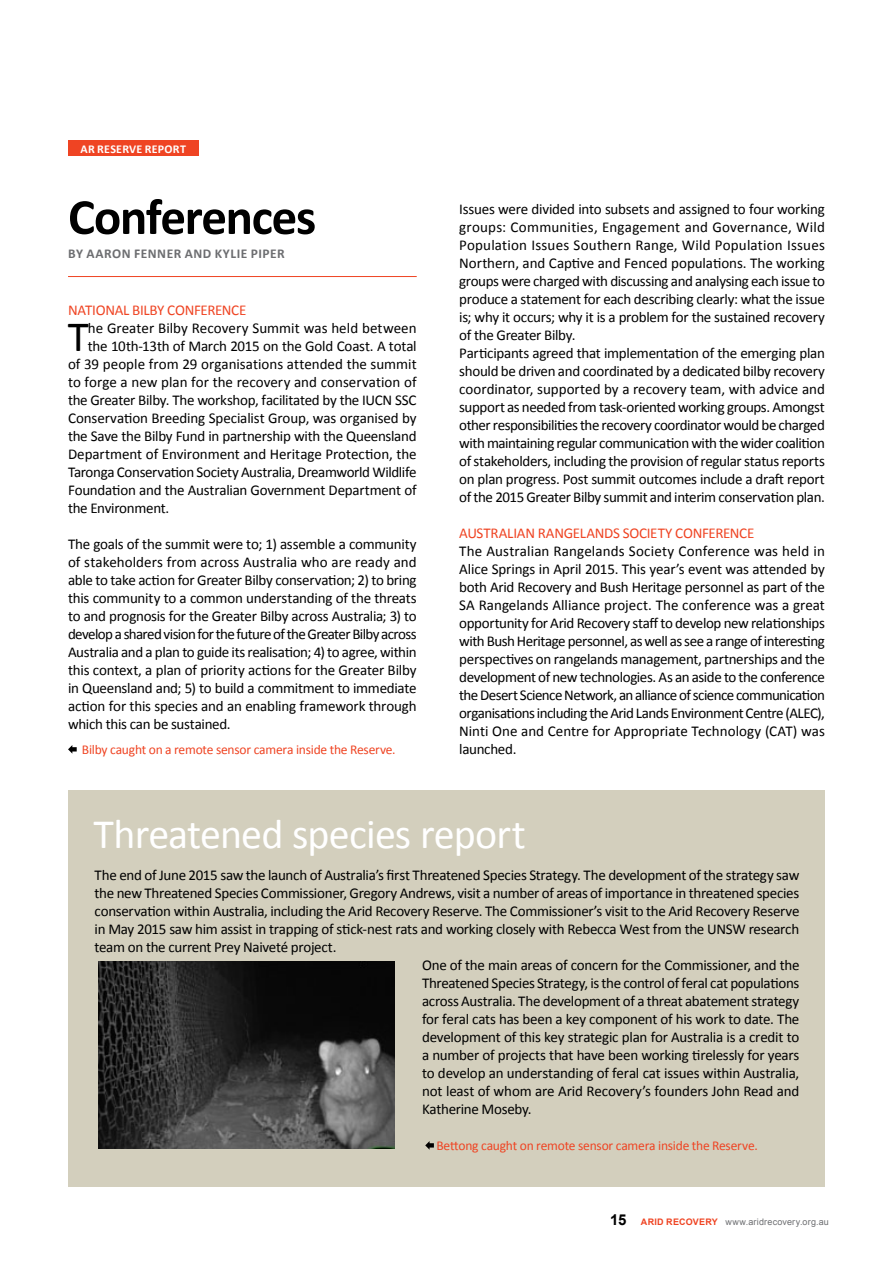
<style>
.page{position:relative;width:893px;height:1263px;background:#fff}
.page>*{position:absolute;margin:0;border:0;box-sizing:border-box;transform-origin:0 0}
.t1{font:700 51px "Calibri";letter-spacing:-.025em;color:#000}
.t2{font:43.35px "Calibri";color:#000}
.t3{font:42px "Calibri";letter-spacing:-.02em;color:#fff}
.t4{font:15px/18px "Calibri";letter-spacing:-.02em;color:#000;text-align:justify}
.t5{font:15px "Calibri";color:#000}
.t6{font:15px "Calibri";letter-spacing:-.02em;color:#ef4423}
.t7{font:15px "Calibri";letter-spacing:.005em;color:#000}
.t8{font:700 15px "Arial";color:#000}
.t9{font:13.5px "Calibri";letter-spacing:-.015em;color:#ef4423}
.t10{font:700 13.5px "Calibri";letter-spacing:.04em;color:#6d6e71}
.t11{font:700 12px "Calibri";letter-spacing:.02em;color:#fff}
.t12{font:9px "Arial";letter-spacing:.025em;color:#6d6e71}
.s1{font-weight:700;color:#ef4423}
</style>
<div class="page">
<div style="left:68px;top:790px;width:757px;height:397px;background:#d3cfbd"></div>
<hr style="left:68px;top:276px;width:349px;height:1px;background:#ef4423">
<div style="left:68px;top:141px;width:130px;height:15px;background:#ef4423"></div>
<svg style="left:68px;top:745px;width:9px;height:9px"></svg>
<img style="left:98px;top:961px;width:296px;height:187px">
<svg style="left:425px;top:1141px;width:9px;height:9px"></svg>
<p class="t11" style="left:81px;top:141px;width:107px">AR RESERVE REPORT</p>
<h1 class="t1" style="left:68px;top:184px;width:250px">Conferences</h1>
<p class="t10" style="left:68px;top:245px;width:82px">BY AARON FENNE</p>
<p class="t10" style="left:174px;top:245px;width:112px">R AND KYLIE PIPER</p>
<p class="t6" style="left:68px;top:300px;width:180px">NATIONAL BILBY CONFERENCE</p>
<h2 class="t2" style="left:68px;top:309px;width:23px">T</h2>
<p class="t7" style="left:88px;top:318px;width:330px">he Greater Bilby Recovery Summit was held between</p>
<p class="t4" style="left:88px;top:337px;width:330px">the 10th-13th of March 2015 on the Gold Coast. A total</p>
<p class="t5" style="left:68px;top:354px;width:350px">of 39 people from 29 organisations attended the summit</p>
<p class="t5" style="left:68px;top:372px;width:350px">to forge a new plan for the recovery and conservation of</p>
<p class="t4" style="left:68px;top:391px;width:350px">the Greater Bilby. The workshop, facilitated by the IUCN SSC</p>
<p class="t4" style="left:68px;top:409px;width:350px">Conservation Breeding Specialist Group, was organised by</p>
<p class="t4" style="left:68px;top:427px;width:350px">the Save the Bilby Fund in partnership with the Queensland</p>
<p class="t4" style="left:68px;top:445px;width:350px">Department of Environment and Heritage Protection, the</p>
<p class="t4" style="left:68px;top:463px;width:350px">Taronga Conservation Society Australia, Dreamworld Wildlife</p>
<p class="t4" style="left:68px;top:481px;width:350px">Foundation and the Australian Government Department of</p>
<p class="t4" style="left:68px;top:499px;width:103px">the Environment.</p>
<p class="t4" style="left:68px;top:535px;width:350px">The goals of the summit were to; 1) assemble a community of stakeholders from across Australia who are ready and able to take action for Greater Bilby conservation; 2) to bring this community to a common understanding of the threats to and prognosis for the Greater Bilby across Australia; 3) to develop a shared vision for the future of the Greater Bilby across Australia and a plan to guide its realisation; 4) to agree, within this context, a plan of priority actions for the Greater Bilby in Queensland and; 5) to build a commitment to immediate action for this species and an enabling framework through which this can be sustained.</p>
<p class="t9" style="left:82px;top:741px;width:315px">Bilby caught on a remote sensor camera inside the Reserve.</p>
<p class="t4" style="left:459px;top:200px;width:367px;text-align:left">Issues were divided into subsets and assigned to four working groups: Communities, Engagement and Governance, Wild Population Issues Southern Range, Wild Population Issues Northern, and Captive and Fenced populations. The working groups were charged with discussing and analysing each issue to produce a statement for each describing clearly: what the issue is; why it occurs; why it is a problem for the sustained recovery of the Greater Bilby.<br>Participants agreed that implementation of the emerging plan should be driven and coordinated by a dedicated bilby recovery coordinator, supported by a recovery team, with advice and support as needed from task-oriented working groups. Amongst other responsibilities the recovery coordinator would be charged with maintaining regular communication with the wider coalition of stakeholders, including the provision of regular status reports on plan progress. Post summit outcomes include a draft report of the 2015 Greater Bilby summit and interim conservation plan.</p>
<p class="t6" style="left:459px;top:523px;width:297px">AUSTRALIAN RANGELANDS SOCIETY CONFERENCE</p>
<p class="t4" style="left:459px;top:542px;width:367px">The Australian Rangelands Society Conference was held in Alice Springs in April 2015. This year’s event was attended by both Arid Recovery and Bush Heritage personnel as part of the SA Rangelands Alliance project. The conference was a great opportunity for Arid Recovery staff to develop new relationships with Bush Heritage personnel, as well as see a range of interesting perspectives on rangelands management, partnerships and the development of new technologies. As an aside to the conference the Desert Science Network, an alliance of science communication organisations including the Arid Lands Environment Centre (ALEC), Ninti One and Centre for Appropriate Technology (CAT) was launched.</p>
<h3 class="t3" style="left:94px;top:808px;width:434px">Threatened species report</h3>
<p class="t4" style="left:95px;top:866px;width:706px">The end of June 2015 saw the launch of Australia’s first Threatened Species Strategy. The development of the strategy saw</p>
<p class="t4" style="left:95px;top:884px;width:706px">the new Threatened Species Commissioner, Gregory Andrews, visit a number of areas of importance in threatened species</p>
<p class="t4" style="left:95px;top:902px;width:706px">conservation within Australia, including the Arid Recovery Reserve. The Commissioner’s visit to the Arid Recovery Reserve</p>
<p class="t4" style="left:95px;top:920px;width:706px">in May 2015 saw him assist in trapping of stick-nest rats and working closely with Rebecca West from the UNSW research</p>
<p class="t4" style="left:95px;top:938px;width:243px">team on the current Prey Naiveté project.</p>
<p class="t4" style="left:422px;top:956px;width:379px">One of the main areas of concern for the Commissioner, and the</p>
<p class="t4" style="left:422px;top:974px;width:379px">Threatened Species Strategy, is the control of feral cat populations</p>
<p class="t4" style="left:422px;top:992px;width:379px">across Australia. The development of a threat abatement strategy</p>
<p class="t4" style="left:422px;top:1010px;width:379px">for feral cats has been a key component of his work to date. The</p>
<p class="t4" style="left:422px;top:1028px;width:379px">development of this key strategic plan for Australia is a credit to</p>
<p class="t4" style="left:422px;top:1046px;width:379px">a number of projects that have been working tirelessly for years</p>
<p class="t4" style="left:422px;top:1064px;width:379px">to develop an understanding of feral cat issues within Australia,</p>
<p class="t4" style="left:422px;top:1082px;width:379px">not least of whom are Arid Recovery’s founders John Read and</p>
<p class="t4" style="left:422px;top:1100px;width:111px">Katherine Moseby.</p>
<p class="t9" style="left:436px;top:1137px;width:323px">Bettong caught on remote sensor camera inside the Reserve.</p>
<p class="t8" style="left:610px;top:1210px;width:18px">15</p>
<p class="t12" style="left:641px;top:1216px;width:189px"><span class="s1">ARID RECOVERy</span> www.aridrecovery.org.au</p>
</div>
